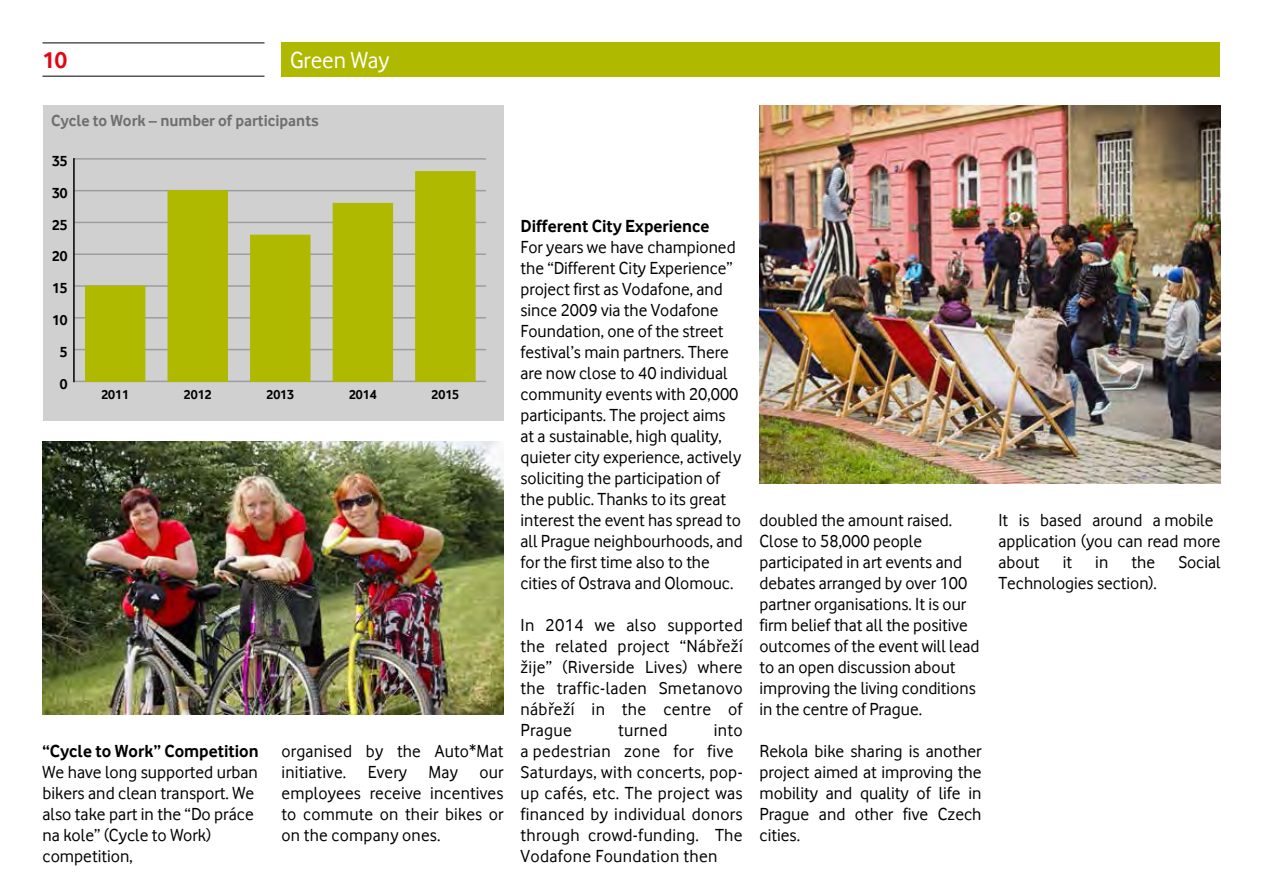
<style>
.page{position:relative;width:1263px;height:893px;background:#fff}
.page>*{position:absolute;margin:0;border:0;box-sizing:border-box;transform-origin:0 0}
.t1{font:24px "Vodafone Rg";color:#fff}
.t2{font:700 24px "Vodafone Rg";color:#e30613}
.t3{font:18px/21px "Vodafone Rg";color:#000}
.t4{font:18px/21px "Vodafone Rg";letter-spacing:.02em;color:#000}
.t5{font:700 18px "Vodafone Rg";color:#000}
.t6{font:700 16.5px "Vodafone Rg";color:#706f6f}
.t7{font:700 15px "Vodafone Rg";color:#000}
.t8{font:700 13.5px "Vodafone Rg";color:#000}
</style>
<div class="page">
<div style="left:43px;top:106px;width:460px;height:315px;background:#d0d0d0"></div>
<img style="left:759px;top:106px;width:461px;height:378px">
<img style="left:43px;top:442px;width:460px;height:273px">
<hr style="left:43px;top:76px;width:221px;height:1px;background:#000">
<hr style="left:43px;top:43px;width:221px;height:1px;background:#000">
<div style="left:281px;top:43px;width:939px;height:34px;background:#afb900"></div>
<hr style="left:74px;top:381px;width:412px;height:1px;background:#9d9d9c">
<hr style="left:74px;top:349px;width:412px;height:1px;background:#9d9d9c">
<hr style="left:74px;top:317px;width:412px;height:2px;background:#9d9d9c">
<hr style="left:74px;top:285px;width:412px;height:2px;background:#9d9d9c">
<hr style="left:74px;top:253px;width:412px;height:2px;background:#9d9d9c">
<hr style="left:74px;top:222px;width:412px;height:1px;background:#9d9d9c">
<hr style="left:74px;top:190px;width:412px;height:1px;background:#9d9d9c">
<hr style="left:74px;top:158px;width:412px;height:2px;background:#9d9d9c">
<div style="left:85px;top:286px;width:60px;height:96px;background:#afb900"></div>
<div style="left:168px;top:190px;width:60px;height:192px;background:#afb900"></div>
<div style="left:250px;top:235px;width:60px;height:147px;background:#afb900"></div>
<div style="left:333px;top:203px;width:60px;height:179px;background:#afb900"></div>
<div style="left:415px;top:171px;width:60px;height:211px;background:#afb900;border:1px solid #afb900"></div>
<hr style="left:73px;top:158px;width:2px;height:224px;background:#000">
<h1 class="t2" style="left:43px;top:46px;width:26px">10</h1>
<h1 class="t1" style="left:290px;top:46px;width:101px">Green Way</h1>
<p class="t6" style="left:51px;top:111px;width:269px">Cycle to Work – number of participants</p>
<p class="t7" style="left:52px;top:152px;width:17px">35</p>
<p class="t7" style="left:52px;top:184px;width:17px">30</p>
<p class="t7" style="left:52px;top:216px;width:17px">25</p>
<p class="t7" style="left:52px;top:248px;width:17px">20</p>
<p class="t7" style="left:52px;top:280px;width:17px">15</p>
<p class="t7" style="left:52px;top:311px;width:17px">10</p>
<p class="t7" style="left:60px;top:343px;width:9px">5</p>
<p class="t7" style="left:60px;top:375px;width:9px">0</p>
<p class="t8" style="left:101px;top:387px;width:29px">2011</p>
<p class="t8" style="left:184px;top:387px;width:29px">2012</p>
<p class="t8" style="left:266px;top:387px;width:29px">2013</p>
<p class="t8" style="left:349px;top:387px;width:29px">2014</p>
<p class="t8" style="left:431px;top:387px;width:29px">2015</p>
<p class="t5" style="left:43px;top:740px;width:218px">“Cycle to Work” Competition</p>
<p class="t3" style="left:43px;top:761px;width:217px">We have long supported urban bikers and clean transport. We also take part in the “Do práce na kole” (Cycle to Work) competition,</p>
<p class="t3" style="left:281px;top:740px;width:223px;text-align:justify">organised by the Auto*Mat initiative. Every May our employees receive incentives to commute on their bikes or on the company ones.</p>
<p class="t5" style="left:520px;top:215px;width:191px">Different City Experience</p>
<p class="t3" style="left:520px;top:236px;width:224px">For years we have championed the “Different City Experience” project first as Vodafone, and since 2009 via the Vodafone<br>Foundation, one of the street festival’s main partners. There are now close to 40 individual community events with 20,000 participants. The project aims at a sustainable, high quality, quieter city experience, actively soliciting the participation of the public. Thanks to its great interest the event has spread to all Prague neighbourhoods, and for the first time also to the cities of Ostrava and Olomouc.</p>
<p class="t3" style="left:520px;top:614px;width:224px;text-align:justify">In 2014 we also supported the related project “Nábřeží žije” (Riverside Lives) where the traffic-laden Smetanovo nábřeží in the centre of Prague</p>
<p class="t3" style="left:618px;top:719px;width:51px">turned</p>
<p class="t4" style="left:520px;top:719px;width:224px;text-indent:193px">into a pedestrian zone for five<br>Saturdays, with concerts, pop&shy;up cafés, etc. The project was financed by individual donors through crowd-funding. The<br>Vodafone Foundation then</p>
<p class="t3" style="left:759px;top:509px;width:221px">doubled the amount raised.<br>Close to 58,000 people participated in art events and debates arranged by over 100 partner organisations. It is our firm belief that all the positive outcomes of the event will lead to an open discussion about improving the living conditions in the centre of Prague.</p>
<p class="t3" style="left:759px;top:740px;width:224px;text-align:justify">Rekola bike sharing is another project aimed at improving the mobility and quality of life in Prague and other five Czech cities.</p>
<p class="t3" style="left:998px;top:509px;width:224px">It is based around a mobile application (you can read more about</p>
<p class="t3" style="left:1063px;top:551px;width:11px">it</p>
<p class="t3" style="left:1095px;top:551px;width:14px">in</p>
<p class="t3" style="left:1131px;top:551px;width:25px">the</p>
<p class="t3" style="left:1178px;top:551px;width:44px">Social</p>
<p class="t3" style="left:998px;top:572px;width:160px">Technologies section).</p>
</div>
